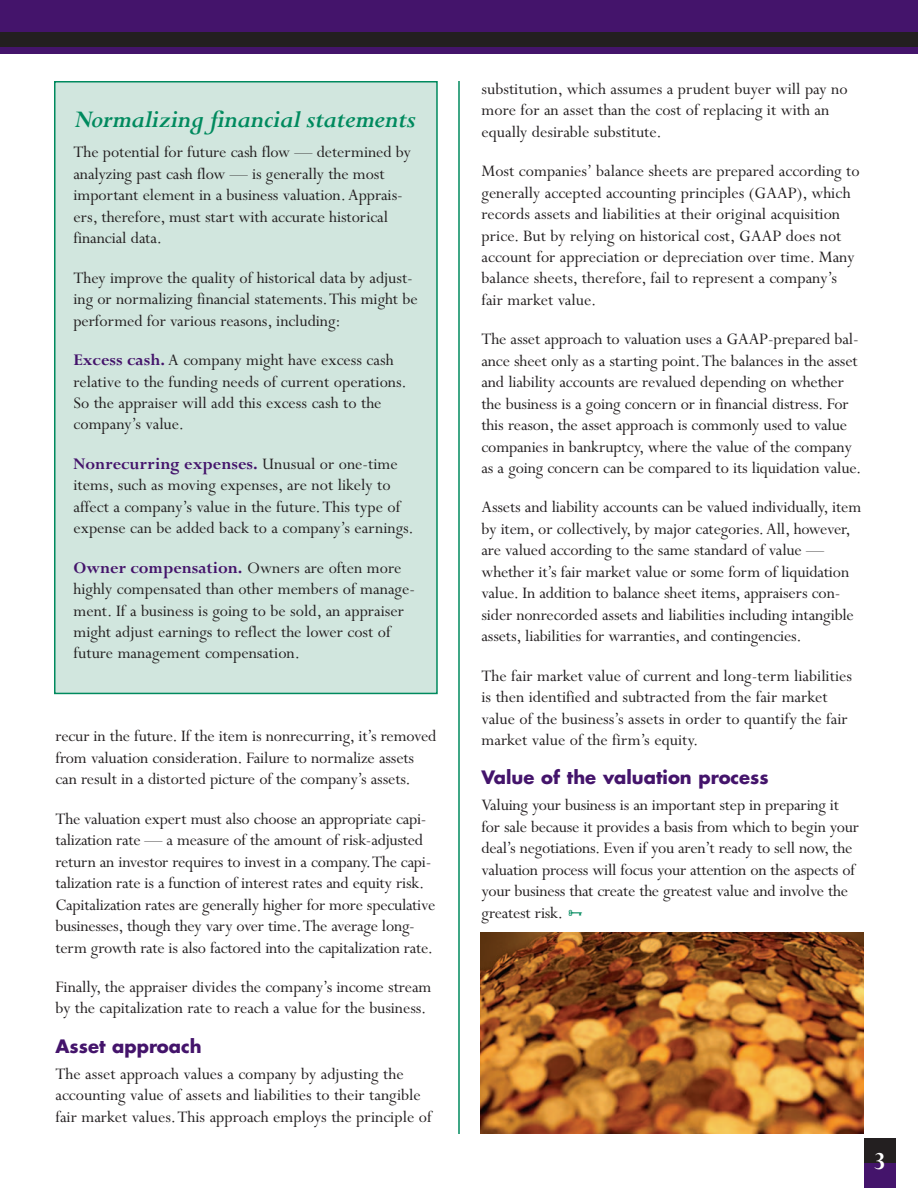
<style>
.page{position:relative;width:918px;height:1188px;background:#fff}
.page>*{position:absolute;margin:0;border:0;box-sizing:border-box;transform-origin:0 0}
.t1{font:italic 700 27px "Perpetua Std";letter-spacing:-.02em;color:#008a5e}
.t2{font:700 27px "Perpetua Std";color:#fff}
.t3{font:18px/21.5px "Perpetua Std";letter-spacing:-.01em;color:#231f20}
.t4{font:700 18px "Futura Std";color:#44146b}
.s1{font-weight:700;color:#44146b}
</style>
<div class="page">
<div style="left:0;top:0;width:918px;height:54px;background:#44146b"></div>
<div style="left:0;top:32px;width:918px;height:15px;background:#231f20"></div>
<div style="left:864px;top:1138px;width:32px;height:50px;background:#44146b"></div>
<div style="left:864px;top:1139px;width:32px;height:24px;background:#231f20"></div>
<hr style="left:458px;top:81px;width:2px;height:1053px;background:#008a5e">
<div style="left:55px;top:82px;width:382px;height:611px;background:#d1e6de"></div>
<div style="left:54px;top:81px;width:384px;height:613px;border:2px solid #008a5e"></div>
<img style="left:480px;top:933px;width:384px;height:201px">
<h1 class="t1" style="left:74px;top:109px;width:344px">Normalizing financial statements</h1>
<p class="t3" style="left:74px;top:143px;width:339px">The potential for future cash flow — determined by analyzing past cash flow — is generally the most important element in a business valuation. Apprais&shy;ers, therefore, must start with accurate historical financial data.</p>
<p class="t3" style="left:74px;top:269px;width:346px">They improve the quality of historical data by adjust&shy;ing or normalizing financial statements.This might be performed for various reasons, including:</p>
<p class="t3" style="left:74px;top:351px;width:335px"><span class="s1">Excess cash.</span> A company might have excess cash relative to the funding needs of current operations.<br>So the appraiser will add this excess cash to the company’s value.</p>
<p class="t3" style="left:73px;top:455px;width:342px"><span class="s1">Nonrecurring expenses.</span> Unusual or one-time items, such as moving expenses, are not likely to affect a company’s value in the future.This type of expense can be added back to a company’s earnings.</p>
<p class="t3" style="left:74px;top:558px;width:343px"><span class="s1">Owner compensation.</span> Owners are often more highly compensated than other members of manage&shy;ment. If a business is going to be sold, an appraiser might adjust earnings to reflect the lower cost of future management compensation.</p>
<p class="t3" style="left:56px;top:727px;width:382px">recur in the future. If the item is nonrecurring, it’s removed from valuation consideration. Failure to normalize assets can result in a distorted picture of the company’s assets.</p>
<p class="t3" style="left:56px;top:810px;width:381px">The valuation expert must also choose an appropriate capi&shy;talization rate — a measure of the amount of risk-adjusted return an investor requires to invest in a company.The capi&shy;talization rate is a function of interest rates and equity risk.<br>Capitalization rates are generally higher for more speculative businesses, though they vary over time.The average long&shy;term growth rate is also factored into the capitalization rate.</p>
<p class="t3" style="left:56px;top:978px;width:378px">Finally, the appraiser divides the company’s income stream by the capitalization rate to reach a value for the business.</p>
<p class="t4" style="left:56px;top:1038px;width:148px">Asset approach</p>
<p class="t3" style="left:55px;top:1065px;width:378px">The asset approach values a company by adjusting the accounting value of assets and liabilities to their tangible fair market values.This approach employs the principle of</p>
<p class="t3" style="left:482px;top:80px;width:368px">substitution, which assumes a prudent buyer will pay no more for an asset than the cost of replacing it with an equally desirable substitute.</p>
<p class="t3" style="left:482px;top:162px;width:380px">Most companies’ balance sheets are prepared according to generally accepted accounting principles (GAAP), which records assets and liabilities at their original acquisition price. But by relying on historical cost, GAAP does not account for appreciation or depreciation over time. Many balance sheets, therefore, fail to represent a company’s fair market value.</p>
<p class="t3" style="left:482px;top:330px;width:381px">The asset approach to valuation uses a GAAP-prepared bal&shy;ance sheet only as a starting point.The balances in the asset and liability accounts are revalued depending on whether the business is a going concern or in financial distress. For this reason, the asset approach is commonly used to value companies in bankruptcy, where the value of the company as a going concern can be compared to its liquidation value.</p>
<p class="t3" style="left:482px;top:498px;width:381px">Assets and liability accounts can be valued individually, item by item, or collectively, by major categories. All, however, are valued according to the same standard of value — whether it’s fair market value or some form of liquidation value. In addition to balance sheet items, appraisers con&shy;sider nonrecorded assets and liabilities including intangible assets, liabilities for warranties, and contingencies.</p>
<p class="t3" style="left:482px;top:666px;width:372px">The fair market value of current and long-term liabilities is then identified and subtracted from the fair market value of the business’s assets in order to quantify the fair market value of the firm’s equity.</p>
<p class="t4" style="left:482px;top:770px;width:289px">Value of the valuation process</p>
<p class="t3" style="left:482px;top:796px;width:379px">Valuing your business is an important step in preparing it for sale because it provides a basis from which to begin your deal’s negotiations. Even if you aren’t ready to sell now, the valuation process will focus your attention on the aspects of your business that create the greatest value and involve the greatest risk.</p>
<h1 class="t2" style="left:874px;top:1151px;width:14px">3</h1>
</div>
